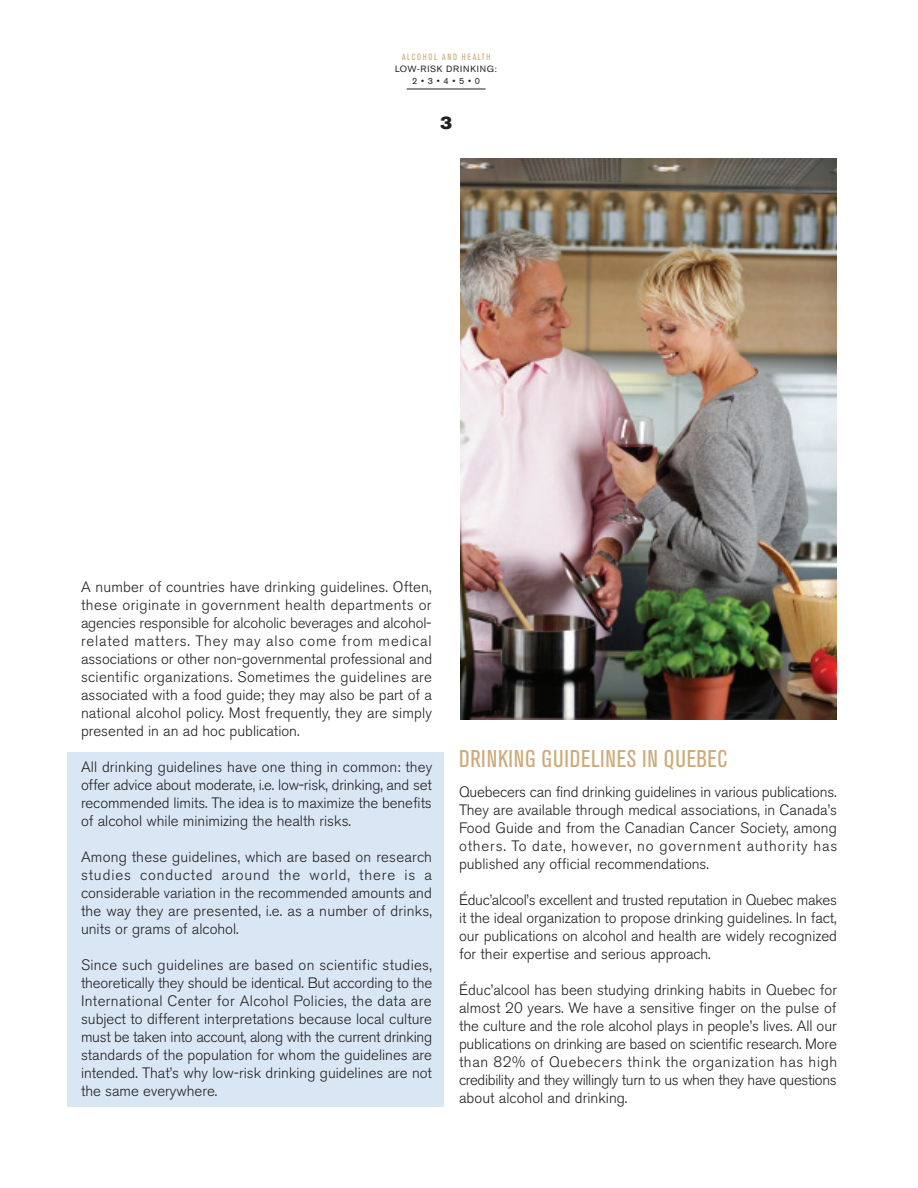
<style>
.page{position:relative;width:918px;height:1188px;background:#fff}
.page>*{position:absolute;margin:0;border:0;box-sizing:border-box;transform-origin:0 0}
.t1{font:condensed 24px "Akzidenz Grotesk BE";letter-spacing:.04em;color:#ceaa78}
.t2{font:18px "Akzidenz Grotesk BE Super";color:#231f20}
.t3{font:300 15px/18px "Akzidenz Grotesk BE";color:#231f20;text-align:justify}
.t4{font:9px/12px "Akzidenz Grotesk BE";letter-spacing:.08em;color:#231f20;text-align:center}
.t5{font:condensed 9px "Akzidenz Grotesk BE";letter-spacing:.17em;color:#ceaa78}
</style>
<div class="page">
<div style="left:68px;top:752px;width:376px;height:355px;background:#d9e7f5"></div>
<img style="left:460px;top:159px;width:377px;height:561px">
<hr style="left:407px;top:89px;width:79px;height:1px;background:#231f20">
<p class="t5" style="left:402px;top:54px;width:90px">ALCOHOL AND HEALTH</p>
<p class="t4" style="left:395px;top:64px;width:103px">LOW-RISK DRINKING:<br>2 • 3 • 4 • 5 • 0</p>
<p class="t2" style="left:440px;top:116px;width:13px">3</p>
<p class="t3" style="left:81px;top:579px;width:353px">A number of countries have drinking guidelines. Often, these originate in government health departments or agencies responsible for alcoholic beverages and alcohol&shy;related matters. They may also come from medical associations or other non-governmental professional and scientific organizations. Sometimes the guidelines are associated with a food guide; they may also be part of a national alcohol policy. Most frequently, they are simply presented in an ad hoc publication.</p>
<p class="t3" style="left:81px;top:759px;width:353px">All drinking guidelines have one thing in common: they offer advice about moderate, i.e. low-risk, drinking, and set recommended limits. The idea is to maximize the benefits of alcohol while minimizing the health risks.</p>
<p class="t3" style="left:81px;top:849px;width:353px">Among these guidelines, which are based on research studies conducted around the world, there is a considerable variation in the recommended amounts and the way they are presented, i.e. as a number of drinks, units or grams of alcohol.</p>
<p class="t3" style="left:81px;top:957px;width:353px">Since such guidelines are based on scientific studies, theoretically they should be identical. But according to the International Center for Alcohol Policies, the data are subject to different interpretations because local culture must be taken into account, along with the current drinking standards of the population for whom the guidelines are intended. That’s why low-risk drinking guidelines are not the same everywhere.</p>
<h1 class="t1" style="left:459px;top:750px;width:270px">DRINKING GUIDELINES IN QUEBEC</h1>
<p class="t3" style="left:459px;top:784px;width:380px">Quebecers can find drinking guidelines in various publications.<br>They are available through medical associations, in Canada’s Food Guide and from the Canadian Cancer Society, among others. To date, however, no government authority has published any official recommendations.</p>
<p class="t3" style="left:459px;top:892px;width:380px">Éduc’alcool’s excellent and trusted reputation in Quebec makes it the ideal organization to propose drinking guidelines. In fact, our publications on alcohol and health are widely recognized for their expertise and serious approach.</p>
<p class="t3" style="left:459px;top:982px;width:380px">Éduc’alcool has been studying drinking habits in Quebec for almost 20 years. We have a sensitive finger on the pulse of the culture and the role alcohol plays in people’s lives. All our publications on drinking are based on scientific research. More than 82% of Quebecers think the organization has high credibility and they willingly turn to us when they have questions about alcohol and drinking.</p>
</div>
